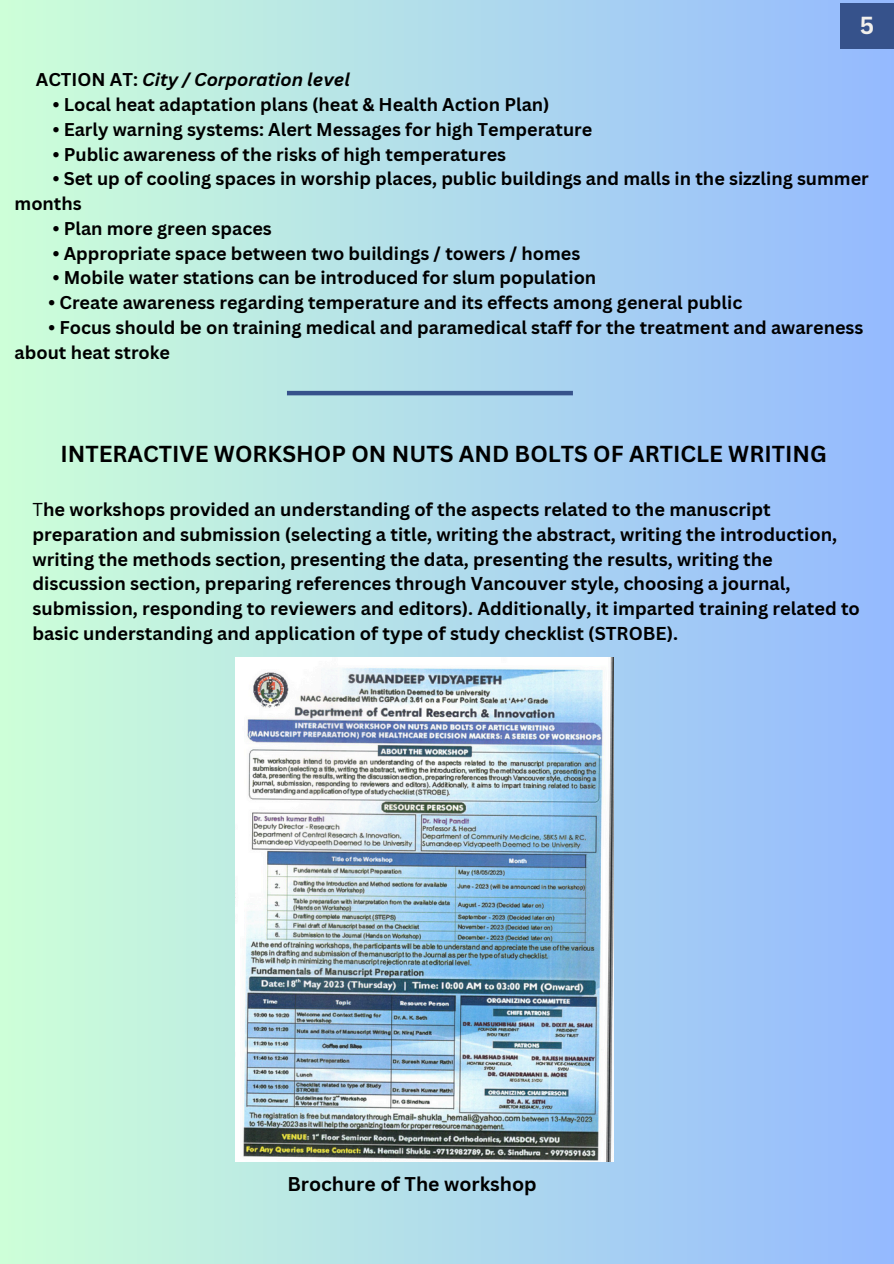
<style>
.page{position:relative;width:894px;height:1264px;background:#fff}
.page>*{position:absolute;margin:0;border:0;box-sizing:border-box;transform-origin:0 0}
.t1{font:700 24px "Canva Sans";color:#f2f0ec}
.t2{font:700 22.5px "Canva Sans";color:#000}
.t3{font:700 19.35px "Canva Sans";color:#000}
.t4{font:700 18.15px/24.8px "Canva Sans";color:#000}
.t5{font:700 18px/24.8px "Canva Sans";color:#000}
.t6{font:italic 700 18px "Canva Sans";color:#000}
.s1{font-style:normal}
.s2{font-weight:400}
</style>
<div class="page">
<div style="left:0;top:0;width:893px;height:1263px;background:linear-gradient(to right,#cdffd8,#94b9ff)"></div>
<hr style="left:287px;top:391px;width:285px;height:4px;background:#36528b">
<img style="left:235px;top:657px;width:378px;height:504px">
<div style="left:839px;top:3px;width:54px;height:45px;background:#36528b"></div>
<h2 class="t1" style="left:859px;top:9px;width:16px">5</h2>
<p class="t6" style="left:36px;top:67px;width:315px"><span class="s1">ACTION AT:</span> City / Corporation level</p>
<p class="t5" style="left:53px;top:92px;width:498px">• Local heat adaptation plans (heat &amp; Health Action Plan)</p>
<p class="t5" style="left:53px;top:116px;width:541px">• Early warning systems: Alert Messages for high Temperature</p>
<p class="t5" style="left:53px;top:141px;width:454px">• Public awareness of the risks of high temperatures</p>
<p class="t5" style="left:15px;top:166px;width:855px;text-indent:38px">• Set up of cooling spaces in worship places, public buildings and malls in the sizzling summer months</p>
<p class="t5" style="left:53px;top:215px;width:220px">• Plan more green spaces</p>
<p class="t5" style="left:53px;top:240px;width:529px">• Appropriate space between two buildings / towers / homes</p>
<p class="t5" style="left:53px;top:265px;width:545px">• Mobile water stations can be introduced for slum population</p>
<p class="t5" style="left:49px;top:290px;width:695px">• Create awareness regarding temperature and its effects among general public</p>
<p class="t5" style="left:15px;top:314px;width:850px;text-indent:34px">• Focus should be on training medical and paramedical staff for the treatment and awareness about heat stroke</p>
<p class="t2" style="left:60px;top:438px;width:767px">INTERACTIVE WORKSHOP ON NUTS AND BOLTS OF ARTICLE WRITING</p>
<p class="t4" style="left:32px;top:496px;width:828px"><span class="s2">T</span>he workshops provided an understanding of the aspects related to the manuscript preparation and submission (selecting a title, writing the abstract, writing the introduction, writing the methods section, presenting the data, presenting the results, writing the discussion section, preparing references through Vancouver style, choosing a journal, submission, responding to reviewers and editors). Additionally, it imparted training related to basic understanding and application of type of study checklist (STROBE).</p>
<h1 class="t3" style="left:287px;top:1170px;width:251px">Brochure of The workshop</h1>
</div>
